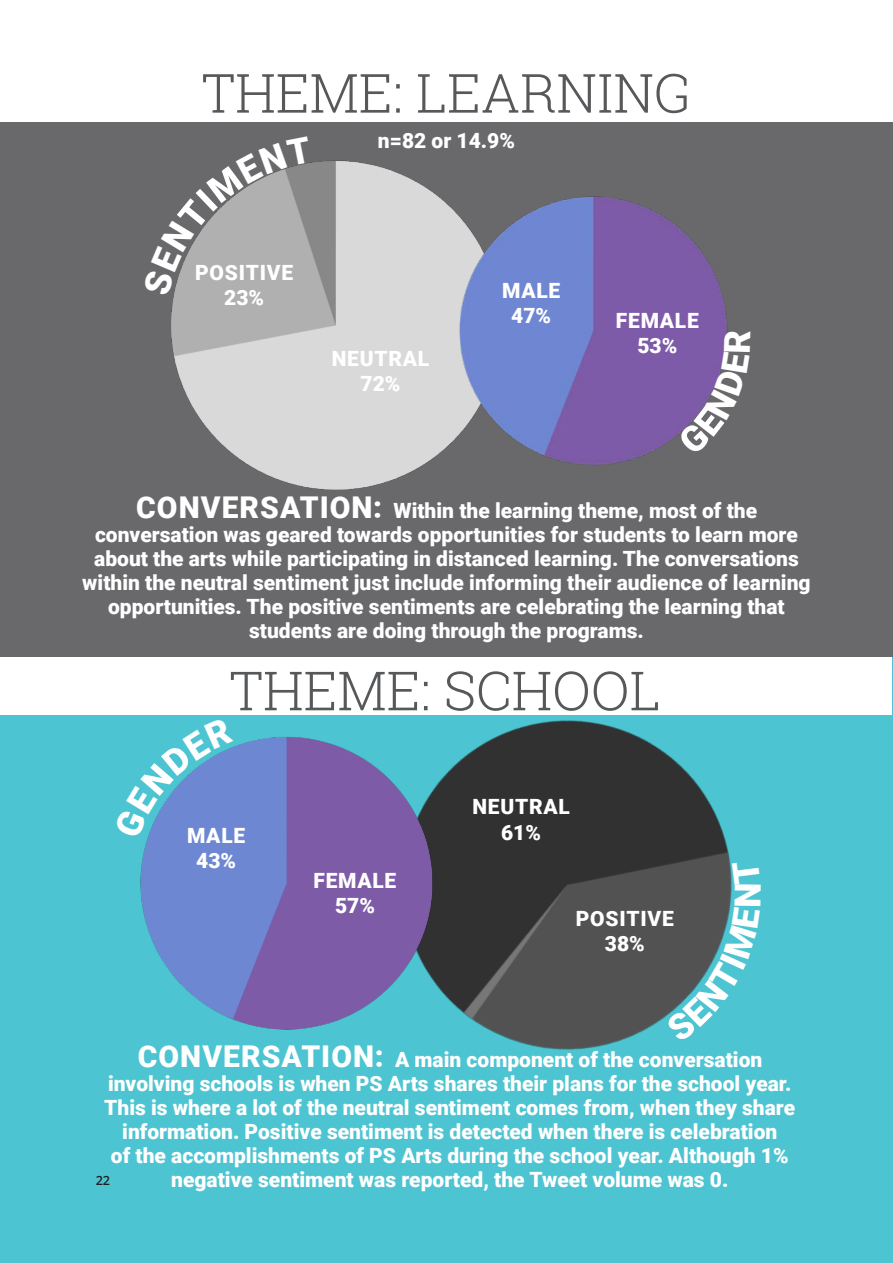
<style>
.page{position:relative;width:893px;height:1263px;background:#fff}
.page>*{position:absolute;margin:0;border:0;box-sizing:border-box;transform-origin:0 0}
.Page_Header_-_Blue{font:300 54px "Roboto Slab";color:#57585a}
.Page_Section_Title{font:900 21px/24px "Roboto";color:#fff;text-align:center}
.Page_Section_Title-2{font:900 21px "Roboto";letter-spacing:.035em;color:#fff}
.t1{font:600 12.75px "Open Sans";color:#231f20}
.s1{font-size:30px}
</style>
<div class="page">
<hr style="left:892px;top:614px;width:1px;height:320px;background:#4dc4d1">
<div style="left:1px;top:715px;width:892px;height:548px;background:#4dc4d1"></div>
<img style="left:460px;top:720px;width:270px;height:330px">
<img style="left:140px;top:737px;width:320px;height:293px">
<div style="left:0;top:123px;width:893px;height:534px;background:#69696c"></div>
<img style="left:171px;top:160px;width:242px;height:330px">
<img style="left:413px;top:180px;width:315px;height:291px">
<svg style="left:171px;top:160px;width:141px;height:136px"></svg>
<svg style="left:677px;top:330px;width:51px;height:125px"></svg>
<svg style="left:140px;top:737px;width:94px;height:101px"></svg>
<svg style="left:665px;top:860px;width:67px;height:183px"></svg>
<p class="Page_Header_-_Blue" style="left:202px;top:56px;width:491px">THEME: LEARNING</p>
<p class="Page_Section_Title" style="left:378px;top:128px;width:139px">n=82 or 14.9%</p>
<p class="Page_Section_Title-2" style="left:195px;top:258px;width:100px">POSITIVE</p>
<p class="Page_Section_Title" style="left:224px;top:285px;width:41px">23%</p>
<p class="Page_Section_Title-2" style="left:332px;top:343px;width:99px">NEUTRAL</p>
<p class="Page_Section_Title" style="left:360px;top:370px;width:41px">72%</p>
<p class="Page_Section_Title" style="left:502px;top:277px;width:60px">MALE</p>
<p class="Page_Section_Title" style="left:511px;top:303px;width:41px">47%</p>
<p class="Page_Section_Title" style="left:616px;top:308px;width:84px">FEMALE</p>
<p class="Page_Section_Title" style="left:637px;top:333px;width:41px">53%</p>
<p class="Page_Section_Title" style="left:82px;top:498px;width:730px"><span class="s1">CONVERSATION:</span> Within the learning theme, most of the conversation was geared towards opportunities for students to learn more about the arts while participating in distanced learning. The conversations within the neutral sentiment just include informing their audience of learning opportunities. The positive sentiments are celebrating the learning that students are doing through the programs.</p>
<p class="Page_Header_-_Blue" style="left:229px;top:654px;width:433px">THEME: SCHOOL</p>
<p class="Page_Section_Title" style="left:187px;top:823px;width:60px">MALE</p>
<p class="Page_Section_Title" style="left:196px;top:848px;width:41px">43%</p>
<p class="Page_Section_Title" style="left:314px;top:868px;width:84px">FEMALE</p>
<p class="Page_Section_Title" style="left:335px;top:893px;width:41px">57%</p>
<p class="Page_Section_Title-2" style="left:472px;top:792px;width:99px">NEUTRAL</p>
<p class="Page_Section_Title" style="left:501px;top:819px;width:41px">61%</p>
<p class="Page_Section_Title-2" style="left:576px;top:904px;width:100px">POSITIVE</p>
<p class="Page_Section_Title" style="left:605px;top:931px;width:41px">38%</p>
<p class="Page_Section_Title" style="left:104px;top:1047px;width:692px"><span class="s1">CONVERSATION:</span> A main component of the conversation involving schools is when PS Arts shares their plans for the school year.<br>This is where a lot of the neutral sentiment comes from, when they share information. Positive sentiment is detected when there is celebration<br>of the accomplishments of PS Arts during the school year. Although 1% negative sentiment was reported, the Tweet volume was 0.</p>
<p class="t1" style="left:96px;top:1171px;width:16px">22</p>
</div>
